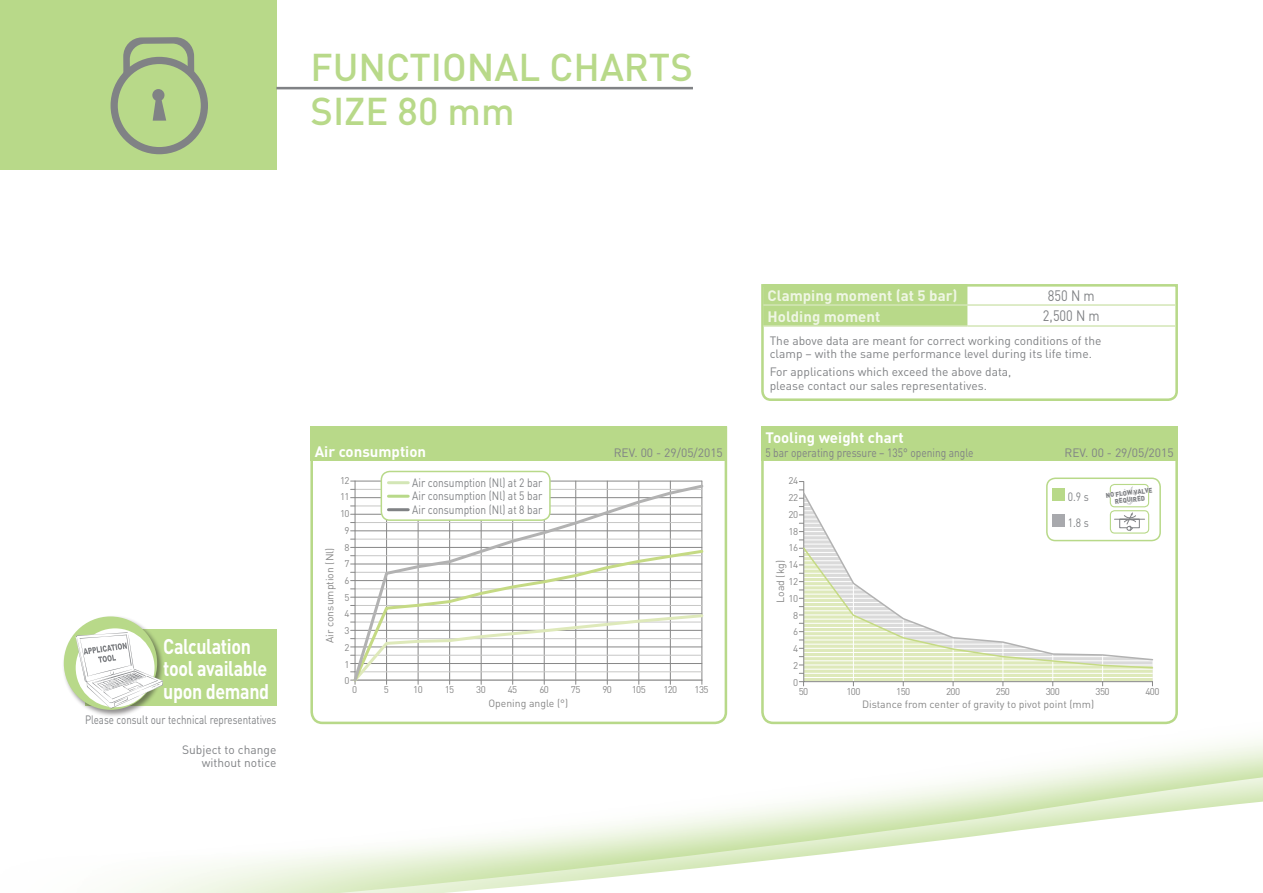
<style>
.page{position:relative;width:1263px;height:893px;background:#fff}
.page>*{position:absolute;margin:0;border:0;box-sizing:border-box;transform-origin:0 0}
.Titolo_Pagina{font:500 38.25px/44.2px "DIN";color:#b8d989}
.t1{font:700 21px/22.5px "DIN";letter-spacing:-.02em;color:#fff;scale:.85 1}
.TAB_SingolaTestata{font:700 15px "DIN";color:#eff6e4}
.GRAF_Titolo{font:700 15px "DIN";color:#fff}
.TAB_Singola{font:15px "DIN";color:#808285;scale:.85 1}
.GRAF_Note{font:12px/13.5px "DIN";color:#808285}
.GRAF_Note-2{font:12px "DIN";color:#808285;scale:.85 1}
.GRAF_Note-3{font:12px "DIN";color:#808285;scale:.81 1}
.GRAF_Titolo-2{font:12px "DIN";color:#808285}
.t2{font:10.5px "DIN";color:#878787}
.t3{font:9.75px "DIN";letter-spacing:-.06em;color:#878787}
.t4{font:900 6.9px/6.9px "DIN";color:#808285;text-align:center;scale:.93 1}
</style>
<div class="page">
<svg style="left:124px;top:767px;width:1139px;height:126px"></svg>
<div style="left:0;top:0;width:276px;height:170px;background:#b8d989"></div>
<hr style="left:276px;top:87px;width:417px;height:2px;background:#808285">
<svg style="left:123px;top:37px;width:71px;height:44px"></svg>
<div style="left:111px;top:57px;width:97px;height:97px;border:7px solid #808285;border-radius:50%"></div>
<svg style="left:152px;top:89px;width:14px;height:32px"></svg>
<div style="left:85px;top:629px;width:191px;height:77px;background:#b8d989"></div>
<div style="left:62px;top:615px;width:102px;height:103px;background:#231f20;opacity:.5"></div>
<div style="left:64px;top:616px;width:93px;height:94px;background:#b8d989;border-radius:50%"></div>
<svg style="left:76px;top:632px;width:87px;height:76px"></svg>
<svg style="left:310px;top:426px;width:418px;height:299px"></svg>
<div style="left:310px;top:426px;width:417px;height:35px;background:#b8d989"></div>
<svg style="left:761px;top:461px;width:417px;height:264px"></svg>
<div style="left:761px;top:426px;width:417px;height:35px;background:#b8d989"></div>
<svg style="left:799px;top:681px;width:5px;height:5px"></svg>
<svg style="left:803px;top:481px;width:350px;height:201px"></svg>
<svg style="left:802px;top:491px;width:352px;height:55px"></svg>
<svg style="left:799px;top:546px;width:355px;height:128px"></svg>
<svg style="left:351px;top:483px;width:354px;height:201px"></svg>
<div style="left:1047px;top:478px;width:113px;height:63px;background:#fff;border-radius:9px"></div>
<div style="left:1046px;top:477px;width:115px;height:64px;border:2px solid #b8d989;border-radius:9px"></div>
<div style="left:1052px;top:488px;width:13px;height:13px;background:#b8d989"></div>
<div style="left:1110px;top:484px;width:39px;height:23px;border:1px solid #b8d989;border-radius:4px"></div>
<div style="left:1052px;top:514px;width:13px;height:13px;background:#a8a9ad"></div>
<svg style="left:1109px;top:485px;width:41px;height:47px"></svg>
<div style="left:1110px;top:510px;width:39px;height:24px;border:1px solid #b8d989;border-radius:4px"></div>
<div style="left:381px;top:471px;width:169px;height:49px;background:#fff;border-radius:9px"></div>
<div style="left:381px;top:471px;width:170px;height:50px;border:2px solid #b8d989;border-radius:9px"></div>
<hr style="left:388px;top:481px;width:20px;height:3px;background:#d3e6b6">
<hr style="left:388px;top:495px;width:20px;height:3px;background:#b8d989">
<hr style="left:388px;top:508px;width:20px;height:3px;background:#808285">
<svg style="left:761px;top:284px;width:417px;height:117px"></svg>
<div style="left:763px;top:284px;width:204px;height:41px;background:#b8d989"></div>
<hr style="left:763px;top:304px;width:204px;height:2px;background:#d3e6b6">
<hr style="left:967px;top:304px;width:208px;height:2px;background:#d3e6b6">
<hr style="left:763px;top:325px;width:204px;height:2px;background:#d3e6b6">
<hr style="left:967px;top:325px;width:208px;height:2px;background:#d3e6b6">
<p class="Titolo_Pagina" style="left:310px;top:44px;width:384px">FUNCTIONAL CHARTS<br>SIZE 80 mm</p>
<h2 class="t1" style="left:163px;top:634px;width:126px">Calculation tool available upon demand</h2>
<p class="GRAF_Note-3" style="left:85px;top:712px;width:238px">Please consult our technical representatives</p>
<p class="GRAF_Note" style="left:182px;top:743px;width:96px;text-align:right">Subject to change without notice</p>
<p class="GRAF_Titolo" style="left:315px;top:441px;width:113px">Air consumption</p>
<p class="GRAF_Titolo-2" style="left:614px;top:445px;width:111px">REV. 00 - 29/05/2015</p>
<p class="t3" style="left:340px;top:474px;width:11px">12</p>
<p class="t3" style="left:340px;top:491px;width:11px">11</p>
<p class="t3" style="left:340px;top:507px;width:11px">10</p>
<p class="t2" style="left:323px;top:643px;width:97px;rotate:-90deg">Air consumption (Nl)</p>
<p class="t3" style="left:344px;top:524px;width:7px">9</p>
<p class="t3" style="left:344px;top:541px;width:7px">8</p>
<p class="t3" style="left:344px;top:558px;width:7px">7</p>
<p class="t3" style="left:344px;top:574px;width:7px">6</p>
<p class="t3" style="left:344px;top:591px;width:7px">5</p>
<p class="t3" style="left:344px;top:608px;width:7px">4</p>
<p class="t3" style="left:344px;top:625px;width:7px">3</p>
<p class="t3" style="left:344px;top:641px;width:7px">2</p>
<p class="t3" style="left:344px;top:658px;width:7px">1</p>
<p class="GRAF_Note-2" style="left:412px;top:475px;width:155px">Air consumption (Nl) at 2 bar</p>
<p class="GRAF_Note-2" style="left:412px;top:489px;width:155px">Air consumption (Nl) at 5 bar</p>
<p class="GRAF_Note-2" style="left:412px;top:502px;width:155px">Air consumption (Nl) at 8 bar</p>
<p class="t3" style="left:344px;top:675px;width:7px">0</p>
<p class="t3" style="left:352px;top:684px;width:7px">0</p>
<p class="t3" style="left:384px;top:684px;width:7px">5</p>
<p class="t3" style="left:413px;top:684px;width:11px">10</p>
<p class="t3" style="left:445px;top:684px;width:11px">15</p>
<p class="t3" style="left:476px;top:684px;width:11px">30</p>
<p class="t3" style="left:508px;top:684px;width:11px">45</p>
<p class="t3" style="left:539px;top:684px;width:11px">60</p>
<p class="t3" style="left:571px;top:684px;width:11px">75</p>
<p class="t3" style="left:602px;top:684px;width:11px">90</p>
<p class="t3" style="left:632px;top:684px;width:16px">105</p>
<p class="t3" style="left:663px;top:684px;width:16px">120</p>
<p class="t3" style="left:695px;top:684px;width:16px">135</p>
<p class="t2" style="left:488px;top:696px;width:81px">Opening angle (°)</p>
<p class="TAB_SingolaTestata" style="left:767px;top:286px;width:191px">Clamping moment (at 5 bar)</p>
<p class="TAB_Singola" style="left:1048px;top:286px;width:57px">850 N m</p>
<p class="TAB_SingolaTestata" style="left:767px;top:307px;width:114px">Holding moment</p>
<p class="TAB_Singola" style="left:1043px;top:307px;width:68px">2,500 N m</p>
<p class="GRAF_Note" style="left:770px;top:334px;width:333px">The above data are meant for correct working conditions of the clamp – with the same performance level during its life time.</p>
<p class="GRAF_Note" style="left:770px;top:365px;width:243px">For applications which exceed the above data, please contact our sales representatives.</p>
<p class="GRAF_Titolo" style="left:765px;top:428px;width:140px">Tooling weight chart</p>
<p class="GRAF_Note-2" style="left:765px;top:445px;width:246px">5 bar operating pressure – 135° opening angle</p>
<p class="GRAF_Note" style="left:1064px;top:445px;width:111px">REV. 00 - 29/05/2015</p>
<p class="t3" style="left:789px;top:475px;width:11px">24</p>
<p class="t3" style="left:789px;top:491px;width:11px">22</p>
<p class="t3" style="left:789px;top:508px;width:11px">20</p>
<p class="t3" style="left:789px;top:525px;width:11px">18</p>
<p class="t3" style="left:789px;top:542px;width:11px">16</p>
<p class="t2" style="left:774px;top:603px;width:44px;rotate:-90deg">Load (kg)</p>
<p class="t3" style="left:789px;top:559px;width:11px">14</p>
<p class="t3" style="left:789px;top:575px;width:11px">12</p>
<p class="t3" style="left:789px;top:592px;width:11px">10</p>
<p class="t3" style="left:793px;top:609px;width:7px">8</p>
<p class="t3" style="left:793px;top:626px;width:7px">6</p>
<p class="t3" style="left:793px;top:643px;width:7px">4</p>
<p class="t3" style="left:793px;top:659px;width:7px">2</p>
<p class="t3" style="left:793px;top:676px;width:7px">0</p>
<p class="t3" style="left:799px;top:685px;width:11px">50</p>
<p class="t3" style="left:846px;top:685px;width:16px">100</p>
<p class="t3" style="left:896px;top:685px;width:16px">150</p>
<p class="GRAF_Note-2" style="left:1068px;top:489px;width:26px">0.9 s</p>
<p class="t4" style="left:1105px;top:492px;width:52px;rotate:-7deg">NO FLOW VALVE<br>REQUIRED</p>
<p class="GRAF_Note-2" style="left:1068px;top:515px;width:26px">1.8 s</p>
<p class="t3" style="left:946px;top:685px;width:16px">200</p>
<p class="t3" style="left:996px;top:685px;width:16px">250</p>
<p class="t3" style="left:1046px;top:685px;width:16px">300</p>
<p class="t3" style="left:1095px;top:685px;width:16px">350</p>
<p class="t3" style="left:1145px;top:685px;width:16px">400</p>
<p class="t2" style="left:862px;top:698px;width:234px">Distance from center of gravity to pivot point (mm)</p>
</div>
